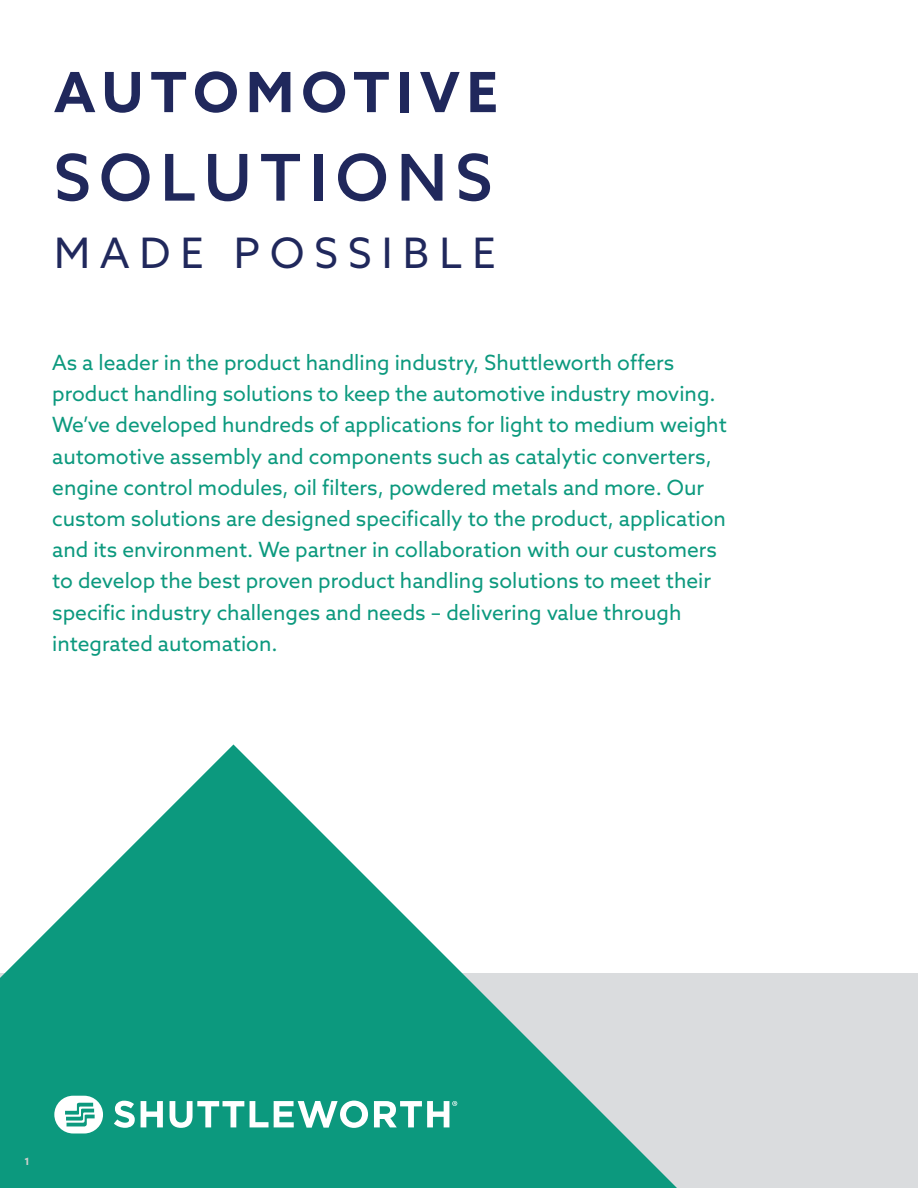
<style>
.page{position:relative;width:918px;height:1188px;background:#fff}
.page>*{position:absolute;margin:0;border:0;box-sizing:border-box;transform-origin:0 0}
.t1{font:500 64.5px "Azo Sans";letter-spacing:.13em;color:#20285c}
.t2{font:700 55.5px "Azo Sans";letter-spacing:.13em;color:#20285c}
.t3{font:42px "Azo Sans";letter-spacing:.24em;color:#20285c}
.t4{font:21px/31.2px "Azo Sans";color:#0c997e}
.t5{font:700 10.2px "Azo Sans";color:#d0cfcd}
</style>
<div class="page">
<div style="left:0;top:973px;width:918px;height:215px;background:#dadcde"></div>
<svg style="left:0;top:744px;width:677px;height:444px;fill:#0c997e"></svg>
<svg style="left:114px;top:1101px;width:21px;height:27px"></svg>
<svg style="left:141px;top:1101px;width:22px;height:26px"></svg>
<svg style="left:170px;top:1101px;width:74px;height:27px;background:#6dc2b1"></svg>
<svg style="left:250px;top:1101px;width:118px;height:27px;background:#7dc8ba"></svg>
<svg style="left:374px;top:1101px;width:83px;height:26px;background:#7cc7b9"></svg>
<svg style="left:54px;top:1096px;width:49px;height:38px;background:#a2d8ce"></svg>
<h2 class="t2" style="left:54px;top:55px;width:445px">AUTOMOTIVE</h2>
<h1 class="t1" style="left:54px;top:135px;width:440px">SOLUTIONS</h1>
<h3 class="t3" style="left:54px;top:226px;width:443px">MADE POSSIBLE</h3>
<p class="t4" style="left:52px;top:347px;width:676px">As a leader in the product handling industry, Shuttleworth offers product handling solutions to keep the automotive industry moving.<br>We’ve developed hundreds of applications for light to medium weight automotive assembly and components such as catalytic converters, engine control modules, oil filters, powdered metals and more. Our custom solutions are designed specifically to the product, application and its environment. We partner in collaboration with our customers to develop the best proven product handling solutions to meet their specific industry challenges and needs – delivering value through integrated automation.</p>
<p class="t5" style="left:24px;top:1155px;width:7px">1</p>
</div>
